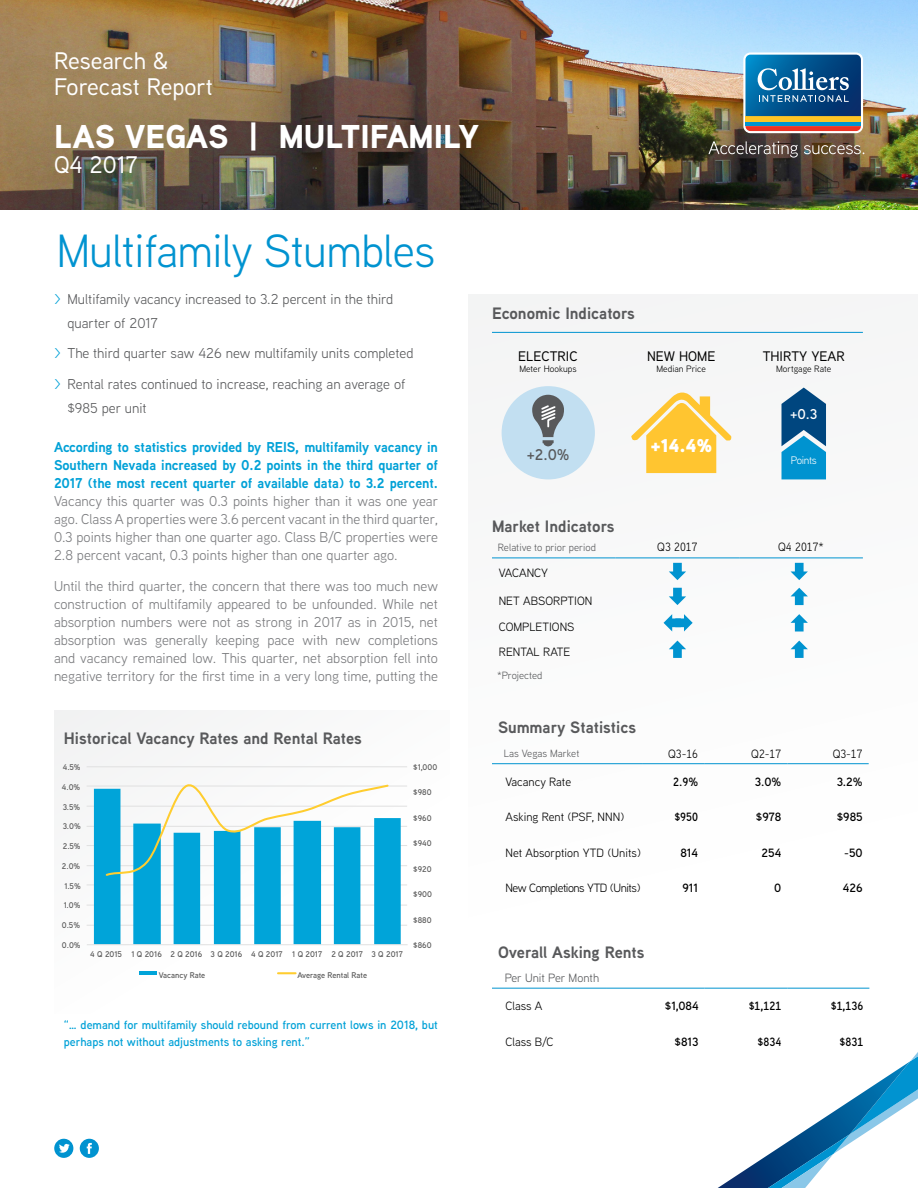
<style>
.page{position:relative;width:918px;height:1188px;background:#fff}
.page>*{position:absolute;margin:0;border:0;box-sizing:border-box;transform-origin:0 0}
.t1{font:46.5px "Aaux Next";letter-spacing:-.01em;color:#0093d0}
.t2{font:900 33px "Aaux Next";color:#fff}
.t3{font:500 24px/25.5px "Aaux Next";color:#fff}
.t4{font:900 18.45px "Aaux Next";color:#fff}
.t5{font:700 16.5px "Aaux Next";color:#58595b}
.t6{font:600 15.45px "Aaux Next";color:#58595b}
.t7{font:14.25px/18px "Aaux Next";color:#797a7d;text-align:justify}
.t8{font:14.25px/24px "Aaux Next";color:#58595b}
.t9{font:700 14.25px/18px "Aaux Next";letter-spacing:-.01em;color:#00a1d7;text-align:justify}
.t10{font:600 14.25px "Aaux Next";color:#fff}
.t11{font:500 13.8px "Aaux Next";color:#000}
.t12{font:12px/25.7px "Aaux Next";color:#000}
.t13{font:600 12px/16.5px "Aaux Next";color:#00a1d7}
.t14{font:600 12px "Aaux Next";color:#000}
.t15{font:12px "Aaux Next";letter-spacing:-.04em;color:#000}
.t16{font:12px "Aaux Next";color:#58595b}
.t17{font:10.8px "Aaux Next";letter-spacing:-.04em;color:#fff}
.t18{font:10.5px "Aaux Next";color:#58595b}
.t19{font:9.3px "Aaux Next";color:#000}
.t20{font:600 8.25px "Aaux Next";color:#595959}
.s1{color:#00a1d7}
</style>
<div class="page">
<img style="left:0;top:0;width:918px;height:210px">
<svg style="left:708px;top:141px;width:160px;height:17px;background:#706154"></svg>
<svg style="left:743px;top:52px;width:124px;height:81px;background:#507b97"></svg>
<div style="left:80px;top:1139px;width:19px;height:19px;background:#0093d0;border-radius:50%"></div>
<svg style="left:87px;top:1143px;width:5px;height:11px"></svg>
<div style="left:54px;top:1139px;width:19px;height:19px;background:#0093d0;border-radius:50%"></div>
<svg style="left:59px;top:1144px;width:11px;height:9px"></svg>
<hr style="left:492px;top:763px;width:150px;height:1px;background:#0093d0">
<hr style="left:642px;top:763px;width:62px;height:1px;background:#0093d0">
<hr style="left:704px;top:763px;width:83px;height:1px;background:#0093d0">
<hr style="left:787px;top:763px;width:82px;height:1px;background:#0093d0">
<hr style="left:492px;top:988px;width:115px;height:1px;background:#0093d0">
<hr style="left:607px;top:988px;width:98px;height:1px;background:#0093d0">
<hr style="left:705px;top:988px;width:82px;height:1px;background:#0093d0">
<hr style="left:787px;top:988px;width:82px;height:1px;background:#0093d0">
<hr style="left:492px;top:558px;width:124px;height:1px;background:#0093d0">
<hr style="left:616px;top:558px;width:123px;height:1px;background:#0093d0">
<hr style="left:739px;top:558px;width:124px;height:1px;background:#0093d0">
<svg style="left:669px;top:641px;width:17px;height:17px"></svg>
<svg style="left:791px;top:641px;width:17px;height:17px"></svg>
<svg style="left:669px;top:588px;width:17px;height:17px"></svg>
<svg style="left:791px;top:588px;width:17px;height:17px"></svg>
<svg style="left:669px;top:563px;width:17px;height:17px"></svg>
<svg style="left:791px;top:563px;width:17px;height:17px"></svg>
<svg style="left:791px;top:614px;width:17px;height:18px"></svg>
<svg style="left:664px;top:614px;width:29px;height:18px"></svg>
<hr style="left:87px;top:925px;width:320px;height:1px;background:#e0e0e0">
<hr style="left:87px;top:905px;width:320px;height:1px;background:#e0e0e0">
<hr style="left:87px;top:884px;width:320px;height:1px;background:#e0e0e0">
<hr style="left:87px;top:865px;width:320px;height:1px;background:#e0e0e0">
<hr style="left:87px;top:845px;width:320px;height:1px;background:#e0e0e0">
<hr style="left:87px;top:826px;width:320px;height:1px;background:#e0e0e0">
<hr style="left:87px;top:806px;width:320px;height:1px;background:#e0e0e0">
<hr style="left:87px;top:786px;width:320px;height:1px;background:#e0e0e0">
<hr style="left:87px;top:766px;width:320px;height:1px;background:#e0e0e0">
<svg style="left:94px;top:789px;width:307px;height:155px;fill:#00a4d9"></svg>
<hr style="left:87px;top:944px;width:321px;height:1px;background:#e0e0e0">
<svg style="left:104px;top:784px;width:286px;height:93px"></svg>
<hr style="left:140px;top:972px;width:17px;height:3px;background:#00a4d9">
<svg style="left:278px;top:972px;width:18px;height:2px"></svg>
<div style="left:502px;top:386px;width:93px;height:93px;background:#c2dff1;border-radius:50%"></div>
<svg style="left:532px;top:395px;width:32px;height:51px"></svg>
<svg style="left:631px;top:392px;width:101px;height:81px"></svg>
<svg style="left:782px;top:388px;width:44px;height:91px;background:#247db0"></svg>
<hr style="left:492px;top:332px;width:371px;height:1px;background:#0093d0">
<h3 class="t3" style="left:54px;top:47px;width:161px">Research &amp;<br>Forecast Report</h3>
<h2 class="t2" style="left:54px;top:113px;width:427px">LAS VEGAS | MULTIFAMILY</h2>
<h3 class="t3" style="left:54px;top:152px;width:85px">Q4 2017</h3>
<h1 class="t1" style="left:57px;top:219px;width:380px">Multifamily Stumbles</h1>
<p class="t8" style="left:67px;top:286px;width:327px;text-indent:-13px"><span class="s1">&gt;</span> Multifamily vacancy increased to 3.2 percent in the third quarter of 2017</p>
<p class="t8" style="left:54px;top:338px;width:361px;line-height:30.8px"><span class="s1">&gt;</span> The third quarter saw 426 new multifamily units completed <span class="s1">&gt;</span> Rental rates continued to increase, reaching an average of</p>
<p class="t8" style="left:67px;top:396px;width:81px">$985 per unit</p>
<p class="t9" style="left:54px;top:438px;width:385px">According to statistics provided by REIS, multifamily vacancy in Southern Nevada increased by 0.2 points in the third quarter of 2017 (the most recent quarter of available data) to 3.2 percent.</p>
<p class="t7" style="left:54px;top:491px;width:386px">Vacancy this quarter was 0.3 points higher than it was one year ago. Class A properties were 3.6 percent vacant in the third quarter, 0.3 points higher than one quarter ago. Class B/C properties were 2.8 percent vacant, 0.3 points higher than one quarter ago.</p>
<p class="t7" style="left:54px;top:577px;width:385px">Until the third quarter, the concern that there was too much new construction of multifamily appeared to be unfounded. While net absorption numbers were not as strong in 2017 as in 2015, net absorption was generally keeping pace with new completions and vacancy remained low. This quarter, net absorption fell into negative territory for the first time in a very long time, putting the</p>
<p class="t5" style="left:64px;top:726px;width:300px">Historical Vacancy Rates and Rental Rates</p>
<p class="t20" style="left:63px;top:761px;width:19px">4.5%</p>
<p class="t20" style="left:62px;top:781px;width:20px">4.0%</p>
<p class="t20" style="left:63px;top:801px;width:19px">3.5%</p>
<p class="t20" style="left:63px;top:821px;width:20px">3.0%</p>
<p class="t20" style="left:63px;top:841px;width:19px">2.5%</p>
<p class="t20" style="left:62px;top:860px;width:20px">2.0%</p>
<p class="t20" style="left:65px;top:880px;width:18px">1.5%</p>
<p class="t20" style="left:64px;top:900px;width:18px">1.0%</p>
<p class="t20" style="left:62px;top:920px;width:20px">0.5%</p>
<p class="t20" style="left:62px;top:939px;width:20px">0.0%</p>
<p class="t20" style="left:90px;top:948px;width:314px">4 Q 2015 1 Q 2016 2 Q 2016 3 Q 2016 4 Q 2017 1 Q 2017 2 Q 2017 3 Q 2017</p>
<p class="t20" style="left:159px;top:969px;width:48px">Vacancy Rate</p>
<p class="t20" style="left:297px;top:969px;width:71px">Average Rental Rate</p>
<p class="t20" style="left:413px;top:761px;width:25px">$1,000</p>
<p class="t20" style="left:413px;top:787px;width:20px">$980</p>
<p class="t20" style="left:413px;top:812px;width:20px">$960</p>
<p class="t20" style="left:413px;top:838px;width:20px">$940</p>
<p class="t20" style="left:413px;top:863px;width:20px">$920</p>
<p class="t20" style="left:413px;top:889px;width:20px">$900</p>
<p class="t20" style="left:413px;top:914px;width:20px">$880</p>
<p class="t20" style="left:413px;top:939px;width:20px">$860</p>
<p class="t13" style="left:64px;top:1017px;width:376px">“… demand for multifamily should rebound from current lows in 2018, but perhaps not without adjustments to asking rent.”</p>
<p class="t5" style="left:492px;top:302px;width:145px">Economic Indicators</p>
<p class="t11" style="left:518px;top:347px;width:61px">ELECTRIC</p>
<p class="t19" style="left:519px;top:362px;width:59px">Meter Hookups</p>
<p class="t11" style="left:647px;top:347px;width:70px">NEW HOME</p>
<p class="t19" style="left:657px;top:362px;width:51px">Median Price</p>
<p class="t6" style="left:527px;top:444px;width:44px">+2.0%</p>
<p class="t4" style="left:650px;top:432px;width:63px">+14.4%</p>
<p class="t11" style="left:763px;top:347px;width:84px">THIRTY YEAR</p>
<p class="t19" style="left:776px;top:362px;width:57px">Mortgage Rate</p>
<p class="t10" style="left:790px;top:404px;width:29px">+0.3</p>
<p class="t17" style="left:791px;top:453px;width:27px">Points</p>
<p class="t5" style="left:492px;top:514px;width:124px">Market Indicators</p>
<p class="t18" style="left:498px;top:541px;width:100px">Relative to prior period</p>
<p class="t12" style="left:657px;top:534px;width:42px">Q3 2017</p>
<p class="t12" style="left:778px;top:534px;width:47px">Q4 2017*</p>
<p class="t12" style="left:499px;top:560px;width:51px">VACANCY</p>
<p class="t12" style="left:499px;top:587px;width:95px">NET ABSORPTION<br>COMPLETIONS<br>RENTAL RATE</p>
<p class="t18" style="left:497px;top:669px;width:47px">*Projected</p>
<p class="t5" style="left:498px;top:716px;width:140px">Summary Statistics</p>
<p class="t18" style="left:504px;top:746px;width:77px">Las Vegas Market</p>
<p class="t12" style="left:668px;top:740px;width:32px">Q3-16</p>
<p class="t12" style="left:751px;top:740px;width:32px">Q2-17</p>
<p class="t12" style="left:833px;top:740px;width:32px">Q3-17</p>
<p class="t12" style="left:505px;top:768px;width:67px">Vacancy Rate</p>
<p class="t14" style="left:673px;top:773px;width:27px">2.9%</p>
<p class="t14" style="left:755px;top:773px;width:28px">3.0%</p>
<p class="t14" style="left:837px;top:773px;width:27px">3.2%</p>
<p class="t12" style="left:505px;top:804px;width:120px">Asking Rent (PSF, NNN)</p>
<p class="t14" style="left:674px;top:809px;width:25px">$950</p>
<p class="t14" style="left:756px;top:809px;width:27px">$978</p>
<p class="t14" style="left:837px;top:809px;width:28px">$985</p>
<p class="t12" style="left:505px;top:839px;width:137px">Net Absorption YTD (Units)</p>
<p class="t14" style="left:680px;top:844px;width:19px">814</p>
<p class="t14" style="left:762px;top:844px;width:21px">254</p>
<p class="t14" style="left:844px;top:844px;width:20px">-50</p>
<p class="t15" style="left:505px;top:880px;width:137px">New Completions YTD (Units)</p>
<p class="t14" style="left:682px;top:880px;width:17px">911</p>
<p class="t14" style="left:774px;top:880px;width:9px">0</p>
<p class="t14" style="left:843px;top:880px;width:21px">426</p>
<p class="t5" style="left:498px;top:940px;width:148px">Overall Asking Rents</p>
<p class="t16" style="left:505px;top:970px;width:96px">Per Unit Per Month</p>
<p class="t12" style="left:505px;top:993px;width:39px">Class A</p>
<p class="t14" style="left:665px;top:998px;width:35px">$1,084</p>
<p class="t14" style="left:749px;top:998px;width:34px">$1,121</p>
<p class="t14" style="left:831px;top:998px;width:34px">$1,136</p>
<p class="t12" style="left:505px;top:1028px;width:50px">Class B/C</p>
<p class="t14" style="left:675px;top:1033px;width:26px">$813</p>
<p class="t14" style="left:758px;top:1033px;width:25px">$834</p>
<p class="t14" style="left:840px;top:1033px;width:25px">$831</p>
</div>
